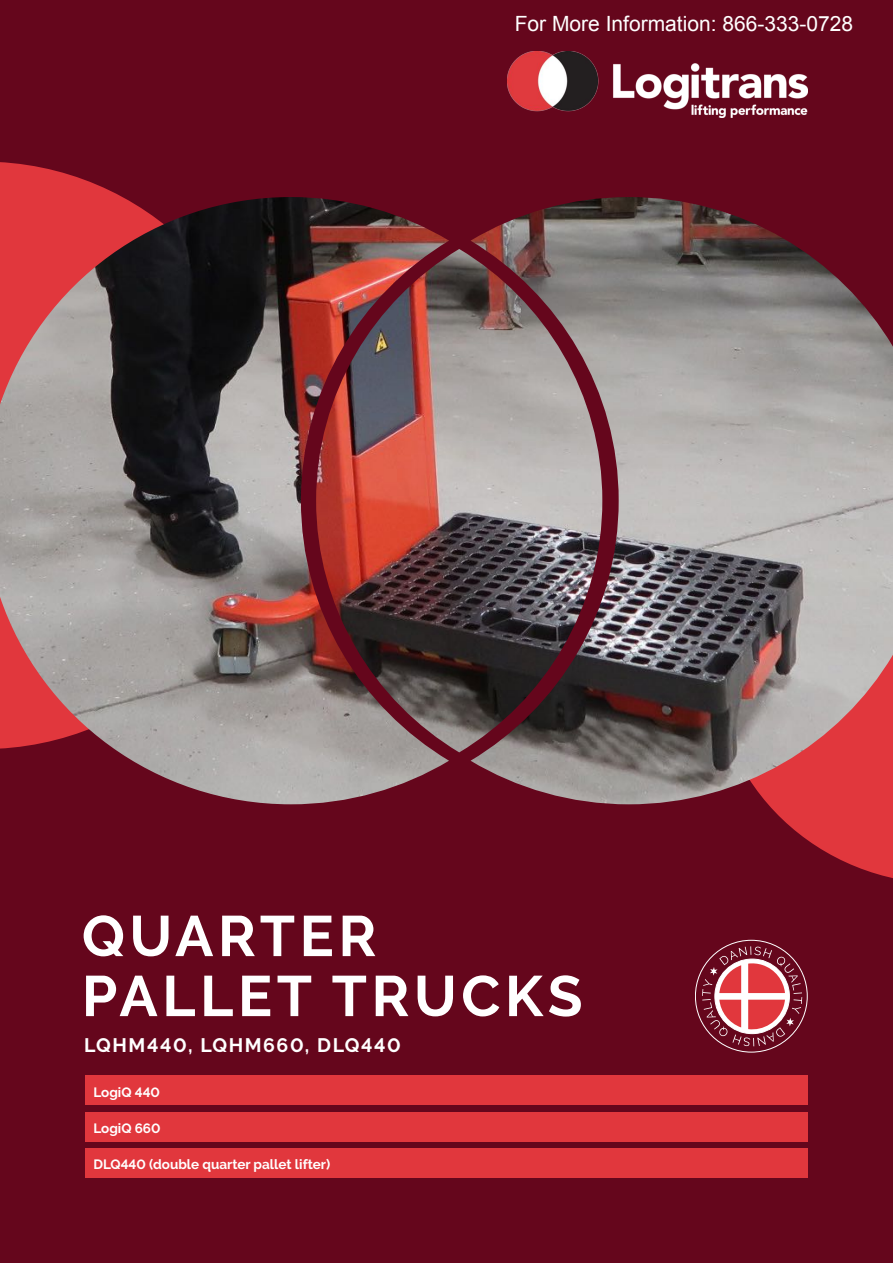
<style>
.page{position:relative;width:893px;height:1263px;background:#65061c}
.page>*{position:absolute;margin:0;border:0;box-sizing:border-box;transform-origin:0 0}
.t1{font:700 57px/60px "Raleway";letter-spacing:.08em;color:#fff}
.t2{font:21px "Arial";color:#fff}
.t3{font:700 19.5px "Raleway";letter-spacing:.08em;color:#fff}
.t4{font:700 13.5px "Raleway";color:#fff}
</style>
<div class="page">
<svg style="left:768px;top:804px;width:125px;height:74px;fill:#e1373d"></svg>
<svg style="left:0;top:162px;width:122px;height:35px;fill:#e1373d"></svg>
<img style="left:449px;top:249px;width:22px;height:503px">
<img style="left:0;top:197px;width:449px;height:607px">
<img style="left:471px;top:197px;width:422px;height:607px">
<div style="left:85px;top:1075px;width:723px;height:30px;background:#e1373d"></div>
<div style="left:85px;top:1112px;width:723px;height:30px;background:#e1373d"></div>
<div style="left:85px;top:1148px;width:723px;height:30px;background:#e1373d"></div>
<svg style="left:702px;top:946px;width:100px;height:100px"></svg>
<img style="left:508px;top:51px;width:300px;height:67px">
<h2 class="t2" style="left:515px;top:12px;width:340px">For More Information: 866-333-0728</h2>
<h1 class="t1" style="left:82px;top:906px;width:502px">QUARTER<br>PALLET TRUCKS</h1>
<h3 class="t3" style="left:84px;top:1034px;width:318px">LQHM440, LQHM660, DLQ440</h3>
<p class="t4" style="left:94px;top:1084px;width:68px">LogiQ 440</p>
<p class="t4" style="left:94px;top:1121px;width:69px">LogiQ 660</p>
<p class="t4" style="left:94px;top:1157px;width:238px">DLQ440 (double quarter pallet lifter)</p>
</div>
